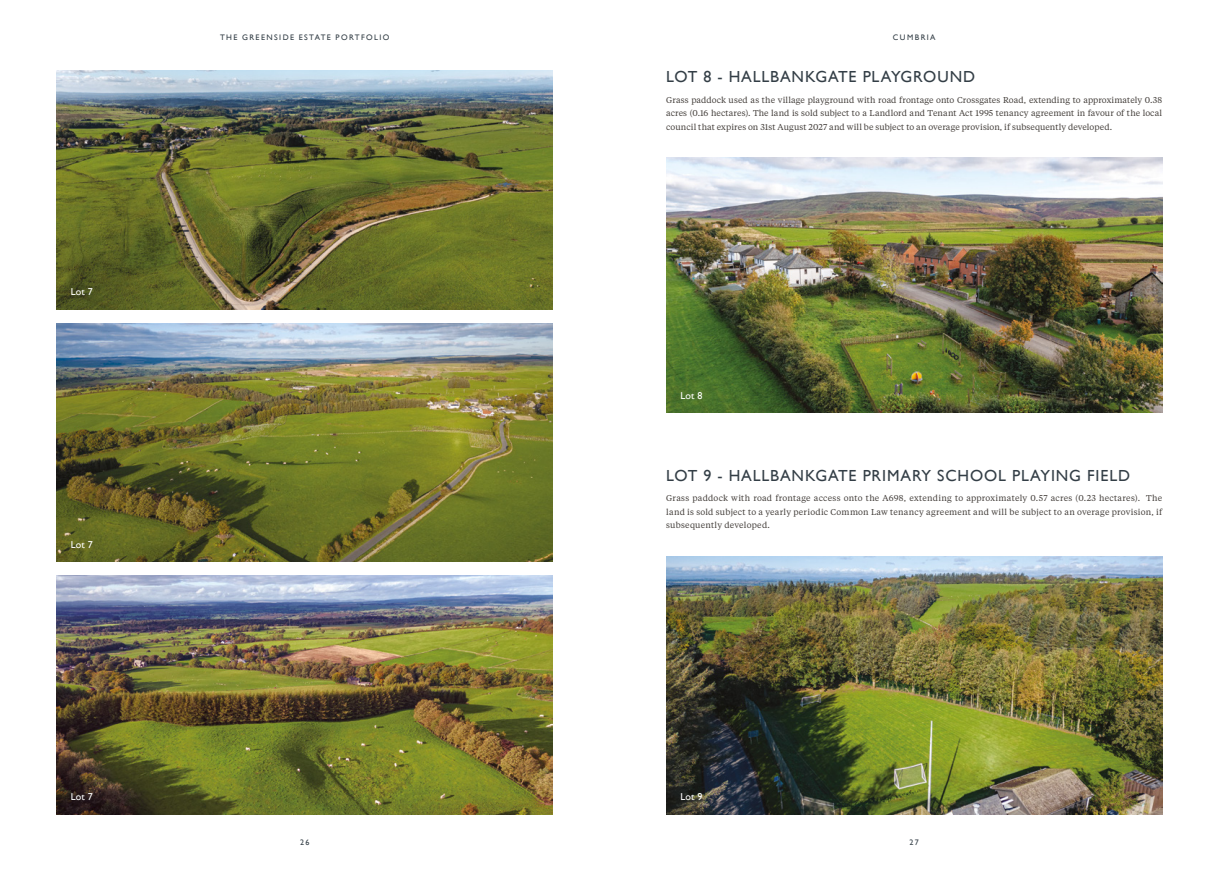
<style>
.page{position:relative;width:1219px;height:871px;background:#fff}
.page>*{position:absolute;margin:0;border:0;box-sizing:border-box;transform-origin:0 0}
.t1{font:16px "Gill Alt One";letter-spacing:.055em;color:#333e46}
.t2{font:10px "Gill Alt One";letter-spacing:.02em;color:#fff}
.t3{font:8.5px/13.5px "Tiempos Text";letter-spacing:.015em;color:#443f3b;text-align:justify}
.t4{font:8px "Gill Alt One";letter-spacing:.175em;color:#333e46}
</style>
<div class="page">
<img style="left:57px;top:71px;width:496px;height:238px">
<img style="left:57px;top:323px;width:496px;height:239px">
<img style="left:57px;top:575px;width:496px;height:239px">
<img style="left:666px;top:158px;width:496px;height:254px">
<img style="left:666px;top:556px;width:496px;height:258px">
<p class="t2" style="left:71px;top:286px;width:24px">Lot 7</p>
<p class="t2" style="left:71px;top:538px;width:24px">Lot 7</p>
<p class="t2" style="left:71px;top:790px;width:24px">Lot 7</p>
<p class="t4" style="left:220px;top:32px;width:171px">THE GREENSIDE ESTATE PORTFOLIO</p>
<p class="t4" style="left:893px;top:32px;width:44px">CUMBRIA</p>
<h1 class="t1" style="left:666px;top:67px;width:311px">LOT 8 - HALLBANKGATE PLAYGROUND</h1>
<p class="t3" style="left:666px;top:92px;width:498px">Grass paddock used as the village playground with road frontage onto Crossgates Road, extending to approximately 0.38 acres (0.16 hectares). The land is sold subject to a Landlord and Tenant Act 1995 tenancy agreement in favour of the local council that expires on 31st August 2027 and will be subject to an overage provision, if subsequently developed.</p>
<p class="t2" style="left:680px;top:389px;width:24px">Lot 8</p>
<h1 class="t1" style="left:666px;top:465px;width:465px">LOT 9 - HALLBANKGATE PRIMARY SCHOOL PLAYING FIELD</h1>
<p class="t3" style="left:666px;top:491px;width:498px">Grass paddock with road frontage access onto the A698, extending to approximately 0.57 acres (0.23 hectares). The land is sold subject to a yearly periodic Common Law tenancy agreement and will be subject to an overage provision, if subsequently developed.</p>
<p class="t2" style="left:680px;top:790px;width:24px">Lot 9</p>
<p class="t4" style="left:300px;top:837px;width:11px">26</p>
<p class="t4" style="left:910px;top:837px;width:11px">27</p>
</div>
